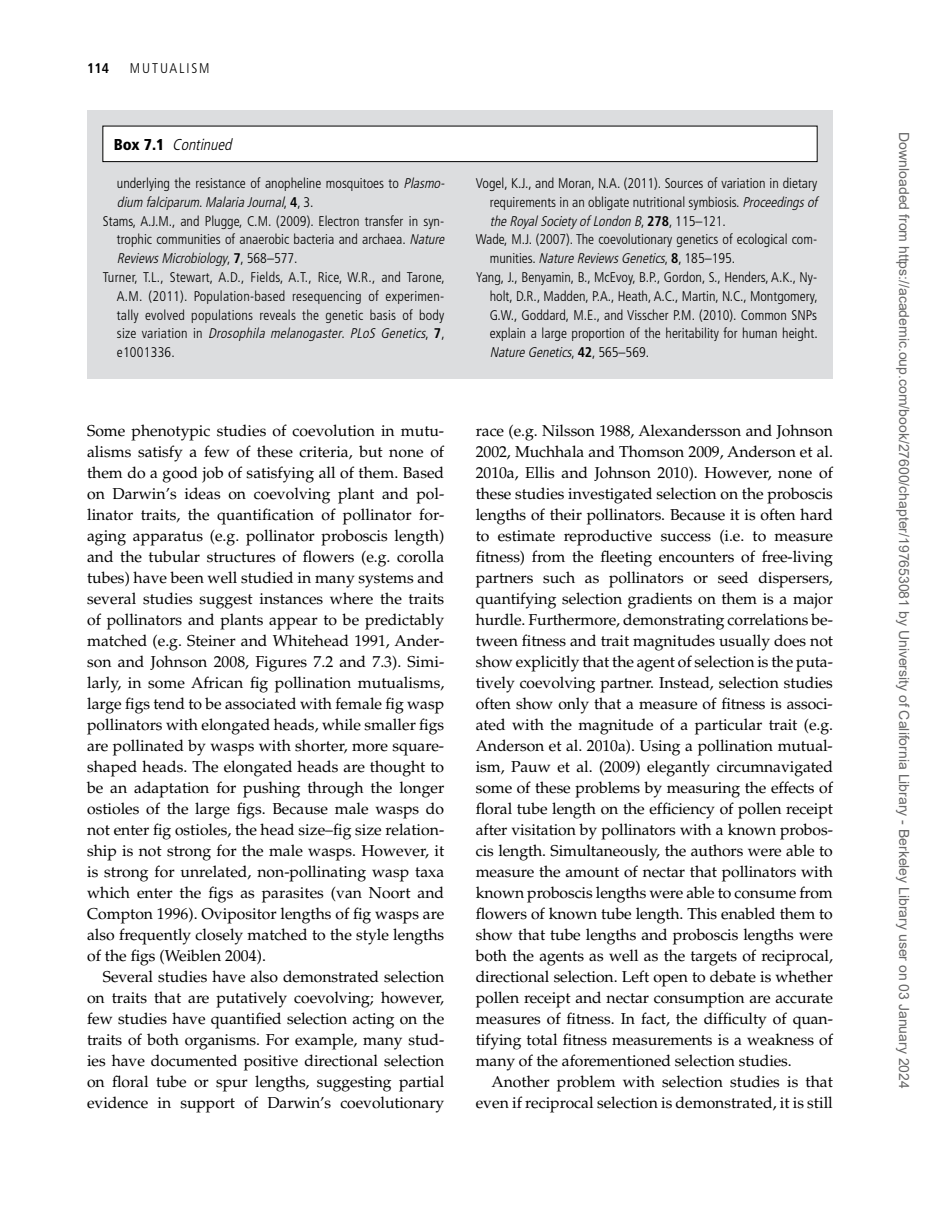
<style>
.page{position:relative;width:938px;height:1221px;background:#fff}
.page>*{position:absolute;margin:0;border:0;box-sizing:border-box;transform-origin:0 0}
.t1{font:15.75px/21px "Palatino LT Std";color:#000;text-align:justify}
.t2{font:italic 300 condensed 15.75px "Frutiger LT Std";color:#000}
.t3{font:300 condensed 14px "Frutiger LT Std";color:#000}
.t4{font:italic 300 condensed 14px "Frutiger LT Std";color:#000}
.t5{font:14px "Arial";color:#666}
.t6{font:700 condensed 14px "Frutiger LT Std";color:#000}
.s1{font-weight:900;font-style:normal}
.s2{font-style:italic}
.s3{font-style:normal}
.s4{font-weight:700;font-style:normal}
</style>
<div class="page">
<div style="left:87px;top:110px;width:746px;height:269px;background:#dcdddf"></div>
<div style="left:103px;top:126px;width:714px;height:36px;background:#fff"></div>
<div style="left:102px;top:126px;width:715px;height:36px;border:1px solid #000"></div>
<p class="t6" style="left:87px;top:59px;width:23px">114</p>
<p class="t3" style="left:130px;top:60px;width:79px">m utuali sm</p>
<p class="t2" style="left:114px;top:135px;width:123px"><span class="s1">B o x 7 . 1</span> Continued</p>
<p class="t5" style="left:909px;top:132px;width:957px;rotate:90deg">Downloaded from https://academic.oup.com/book/27600/chapter/197653081 by University of California Library - Berkeley Library user on 03 January 2024</p>
<p class="t3" style="left:117px;top:175px;width:332px">underlying the resistance of anopheline mosquitoes to <span class="s2">Plasmo-</span></p>
<p class="t4" style="left:117px;top:194px;width:198px">dium falciparum<span class="s3">.</span> MalariaJournal<span class="s3">,</span> <span class="s4">4</span> <span class="s3">, 3 .</span></p>
<p class="t3" style="left:103px;top:213px;width:343px">Stams, A.J.M., and Plugge, C.M. (2009). Electron transfer in syn-</p>
<p class="t3" style="left:117px;top:231px;width:332px">trophic communities of anaerobic bacteria and archaea. <span class="s2">Nature</span></p>
<p class="t4" style="left:117px;top:250px;width:182px">ReviewsMicrobiology<span class="s3">,</span> <span class="s4">7</span> <span class="s3">, 5 6 8 – 5 7 7 .</span></p>
<p class="t3" style="left:103px;top:269px;width:343px">Turner, T.L., Stewart, A.D., Fields, A.T., Rice, W.R., and Tarone,</p>
<p class="t3" style="left:117px;top:288px;width:329px">A.M. (2011). Population-based resequencing of experimen-</p>
<p class="t3" style="left:117px;top:307px;width:329px">tally evolved populations reveals the genetic basis of body</p>
<p class="t4" style="left:117px;top:325px;width:329px"><span class="s3">s i z e v a r i a t i o n i n</span> Drosophila melanogaster<span class="s3">.</span> PLoS Genetics<span class="s3">,</span> <span class="s4">7</span> <span class="s3">,</span></p>
<p class="t3" style="left:117px;top:344px;width:60px">e1001336.</p>
<p class="t3" style="left:476px;top:175px;width:343px">Vogel, K.J., and Moran, N.A. (2011). Sources of variation in dietary</p>
<p class="t3" style="left:490px;top:194px;width:332px">requirements in an obligate nutritional symbiosis. <span class="s2">Proceedingsof</span></p>
<p class="t4" style="left:490px;top:213px;width:238px">theRoyalSocietyofLondon B<span class="s3">,</span> <span class="s4">2 7 8</span> <span class="s3">, 1 1 5 – 1 2 1 .</span></p>
<p class="t3" style="left:476px;top:231px;width:343px">Wade, M.J. (2007). The coevolutionary genetics of ecological com-</p>
<p class="t4" style="left:490px;top:250px;width:247px"><span class="s3">m u n i t i e s .</span> NatureReviewsGenetics<span class="s3">,</span> <span class="s4">8</span> <span class="s3">, 1 8 5 – 1 9 5 .</span></p>
<p class="t3" style="left:476px;top:269px;width:343px">Yang, J., Benyamin, B., McEvoy, B.P., Gordon, S., Henders, A.K., Ny-</p>
<p class="t3" style="left:490px;top:288px;width:329px">holt, D.R., Madden, P.A., Heath, A.C., Martin, N.C., Montgomery,</p>
<p class="t3" style="left:490px;top:307px;width:329px">G.W., Goddard, M.E., and Visscher P.M. (2010). Common SN Ps</p>
<p class="t3" style="left:490px;top:326px;width:329px">explain a large proportion of the heritability for human height.</p>
<p class="t4" style="left:490px;top:344px;width:161px">NatureGenetics<span class="s3">,</span> <span class="s4">4 2</span> <span class="s3">, 5 6 5 – 5 6 9 .</span></p>
<p class="t1" style="left:87px;top:420px;width:359px">Some phenotypic studies of coevolution in mutu&shy;alisms satisfy a few of these criteria, but none of them do a good job of satisfying all of them. Based on Darwin’s ideas on coevolving plant and pol&shy;linator traits, the quantification of pollinator for&shy;aging apparatus (e.g. pollinator proboscis length) and the tubular structures of flowers (e.g. corolla tubes) have been well studied in many systems and several studies suggest instances where the traits of pollinators and plants appear to be predictably matched (e.g. Steiner and Whitehead 1991, Ander&shy;son and Johnson 2008, Figures 7.2 and 7.3). Simi&shy;larly, in some African fig pollination mutualisms, large figs tend to be associated with female fig wasp pollinators with elongated heads, while smaller figs are pollinated by wasps with shorter, more square&shy;shaped heads. The elongated heads are thought to be an adaptation for pushing through the longer ostioles of the large figs. Because male wasps do not enter fig ostioles, the head size–fig size relation&shy;ship is not strong for the male wasps. However, it is strong for unrelated, non-pollinating wasp taxa which enter the figs as parasites (van Noort and Compton 1996). Ovipositor lengths of fig wasps are also frequently closely matched to the style lengths of the figs (Weiblen 2004).</p>
<p class="t1" style="left:87px;top:966px;width:359px;text-indent:16px">Several studies have also demonstrated selection on traits that are putatively coevolving; however, few studies have quantified selection acting on the traits of both organisms. For example, many stud&shy;ies have documented positive directional selection on floral tube or spur lengths, suggesting partial evidence in support of Darwin’s coevolutionary</p>
<p class="t1" style="left:476px;top:420px;width:359px">race (e.g. Nilsson 1988, Alexandersson and Johnson 2002, Muchhala and Thomson 2009, Anderson et al.<br>2010a, Ellis and Johnson 2010). However, none of these studies investigated selection on the proboscis lengths of their pollinators. Because it is often hard to estimate reproductive success (i.e. to measure fitness) from the fleeting encounters of free-living partners such as pollinators or seed dispersers, quantifying selection gradients on them is a major hurdle. Furthermore, demonstrating correlations be&shy;tween fitness and trait magnitudes usually does not show explicitly that the agent of selection is the puta&shy;tively coevolving partner. Instead, selection studies often show only that a measure of fitness is associ&shy;ated with the magnitude of a particular trait (e.g.<br>Anderson et al. 2010a). Using a pollination mutual&shy;ism, Pauw et al. (2009) elegantly circumnavigated some of these problems by measuring the effects of floral tube length on the efficiency of pollen receipt after visitation by pollinators with a known probos&shy;cis length. Simultaneously, the authors were able to measure the amount of nectar that pollinators with known proboscis lengths were able to consume from flowers of known tube length. This enabled them to show that tube lengths and proboscis lengths were both the agents as well as the targets of reciprocal, directional selection. Left open to debate is whether pollen receipt and nectar consumption are accurate measures of fitness. In fact, the difficulty of quan&shy;tifying total fitness measurements is a weakness of many of the aforementioned selection studies.</p>
<p class="t1" style="left:476px;top:1071px;width:359px;text-align:right">Another problem with selection studies is that even if reciprocal selection is demonstrated, it is still</p>
</div>
